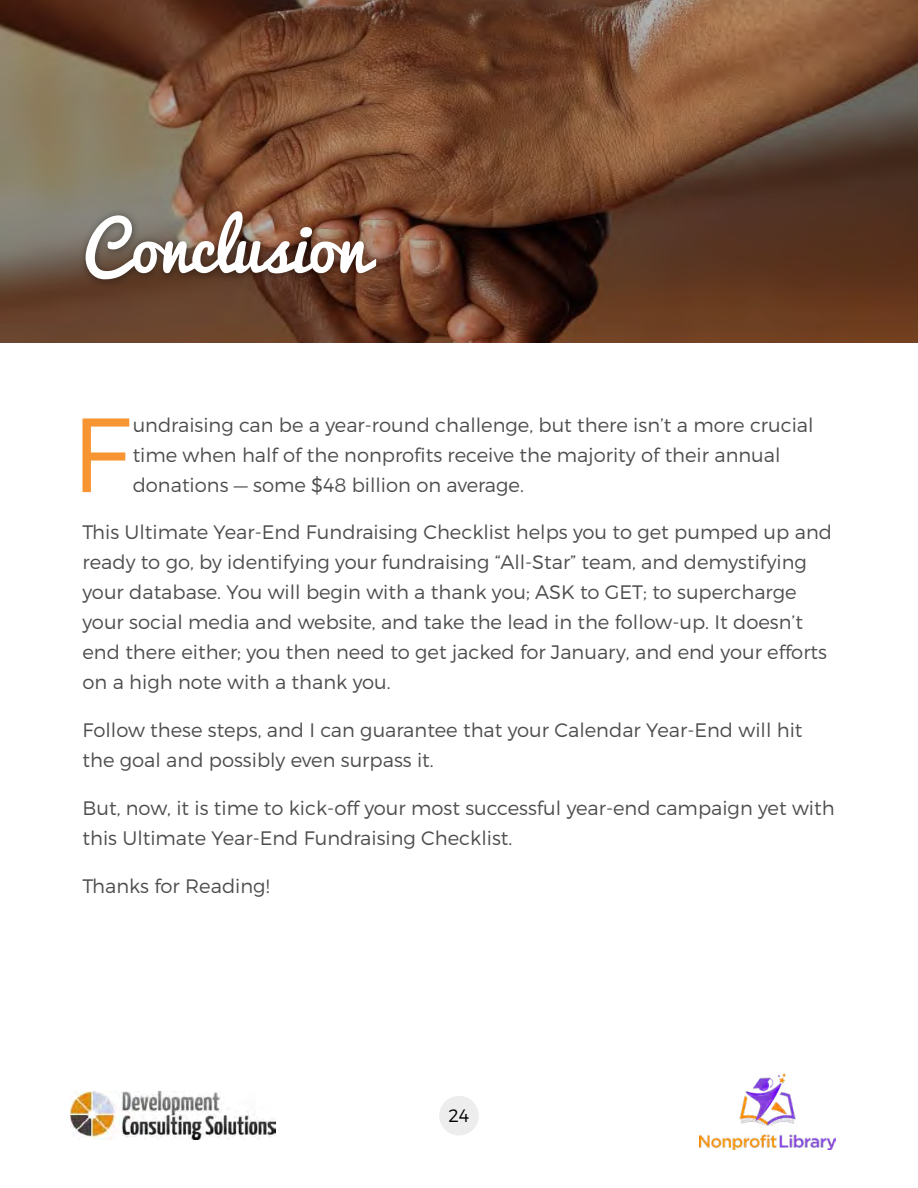
<style>
.page{position:relative;width:918px;height:1188px;background:#fff}
.page>*{position:absolute;margin:0;border:0;box-sizing:border-box;transform-origin:0 0}
.t1{font:300 105.15px "Montserrat";color:#f89533}
.t2{font:66px "Pacifico";color:#fff}
.t3{font:300 19.5px/30px "Montserrat";color:#4d4d4f}
.t4{font:300 18px "Montserrat";color:#000}
</style>
<div class="page">
<div style="left:439px;top:1096px;width:40px;height:40px;background:#ededee;border-radius:50%"></div>
<img style="left:71px;top:1092px;width:204px;height:48px">
<svg style="left:0;top:0;width:918px;height:343px;background:#6d4831"></svg>
<div style="left:79px;top:205px;width:306px;height:84px;background:#000;opacity:.41"></div>
<img style="left:700px;top:1073px;width:135px;height:77px">
<h2 class="t2" style="left:82px;top:189px;width:286px">Conclusion</h2>
<h1 class="t1" style="left:71px;top:391px;width:61px">F</h1>
<p class="t3" style="left:133px;top:410px;width:682px">undraising can be a year-round challenge, but there isn’t a more crucial time when half of the nonprofits receive the majority of their annual donations — some $48 billion on average.</p>
<p class="t3" style="left:83px;top:516px;width:751px">This Ultimate Year-End Fundraising Checklist helps you to get pumped up and ready to go, by identifying your fundraising “All-Star” team, and demystifying your database. You will begin with a thank you; ASK to GET; to supercharge your social media and website, and take the lead in the follow-up. It doesn’t end there either; you then need to get jacked for January, and end your efforts on a high note with a thank you.</p>
<p class="t3" style="left:83px;top:714px;width:721px">Follow these steps, and I can guarantee that your Calendar Year-End will hit the goal and possibly even surpass it.</p>
<p class="t3" style="left:83px;top:792px;width:754px">But, now, it is time to kick-off your most successful year-end campaign yet with this Ultimate Year-End Fundraising Checklist.</p>
<p class="t3" style="left:83px;top:870px;width:189px">Thanks for Reading!</p>
<p class="t4" style="left:448px;top:1105px;width:22px">24</p>
</div>
